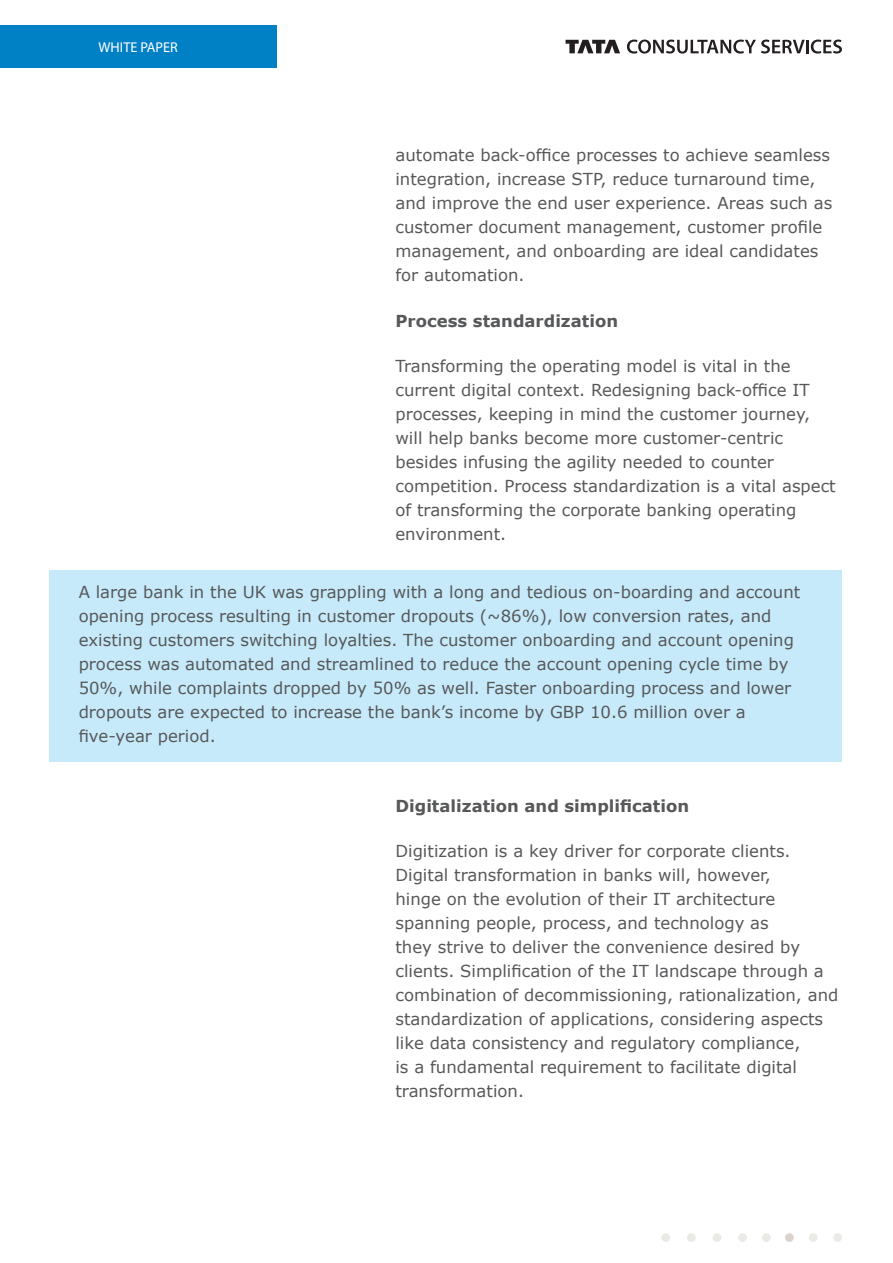
<style>
.page{position:relative;width:893px;height:1263px;background:#fff}
.page>*{position:absolute;margin:0;border:0;box-sizing:border-box;transform-origin:0 0}
.Para_Body{font:16.5px/24px "Verdana";color:#57585a}
.Callout{font:16.5px/24px "Verdana";color:#57585a}
.Para_Body-2{font:700 16.5px "Verdana";color:#57585a}
.t1{font:14.25px "Myriad Pro";color:#fff}
</style>
<div class="page">
<div style="left:50px;top:570px;width:792px;height:192px;background:#c6eafa"></div>
<svg style="left:566px;top:40px;width:54px;height:13px"></svg>
<svg style="left:627px;top:40px;width:215px;height:14px"></svg>
<div style="left:0;top:26px;width:276px;height:42px;background:#0080c5"></div>
<div style="left:713px;top:1233px;width:8px;height:9px;background:#eaeae5;border-radius:50%"></div>
<div style="left:687px;top:1233px;width:9px;height:9px;background:#eaeae5;border-radius:50%"></div>
<div style="left:661px;top:1233px;width:9px;height:9px;background:#eaeae5;border-radius:50%"></div>
<div style="left:738px;top:1233px;width:9px;height:9px;background:#eceae6;border-radius:50%"></div>
<div style="left:762px;top:1233px;width:9px;height:9px;background:#eceae6;border-radius:50%"></div>
<div style="left:785px;top:1233px;width:9px;height:9px;background:#dbd3cb;border-radius:50%"></div>
<div style="left:809px;top:1233px;width:8px;height:9px;background:#eceae6;border-radius:50%"></div>
<div style="left:833px;top:1233px;width:9px;height:9px;background:#eceae6;border-radius:50%"></div>
<p class="t1" style="left:99px;top:39px;width:81px">WHITE PAPER</p>
<p class="Para_Body" style="left:395px;top:143px;width:438px">automate back-office processes to achieve seamless integration, increase STP, reduce turnaround time, and improve the end user experience. Areas such as customer document management, customer profile management, and onboarding are ideal candidates for automation.</p>
<p class="Para_Body-2" style="left:395px;top:309px;width:224px">Process standardization</p>
<p class="Para_Body" style="left:395px;top:354px;width:442px">Transforming the operating model is vital in the current digital context. Redesigning back-office IT processes, keeping in mind the customer journey, will help banks become more customer-centric besides infusing the agility needed to counter competition. Process standardization is a vital aspect of transforming the corporate banking operating environment.</p>
<p class="Callout" style="left:79px;top:580px;width:723px">A large bank in the UK was grappling with a long and tedious on-boarding and account opening process resulting in customer dropouts (~86%), low conversion rates, and existing customers switching loyalties. The customer onboarding and account opening process was automated and streamlined to reduce the account opening cycle time by 50%, while complaints dropped by 50% as well. Faster onboarding process and lower dropouts are expected to increase the bank’s income by GBP 10.6 million over a five-year period.</p>
<p class="Para_Body-2" style="left:395px;top:794px;width:295px">Digitalization and simplification</p>
<p class="Para_Body" style="left:395px;top:839px;width:444px">Digitization is a key driver for corporate clients.<br>Digital transformation in banks will, however,<br>hinge on the evolution of their IT architecture spanning people, process, and technology as<br>they strive to deliver the convenience desired by clients. Simplification of the IT landscape through a combination of decommissioning, rationalization, and standardization of applications, considering aspects like data consistency and regulatory compliance,<br>is a fundamental requirement to facilitate digital transformation.</p>
</div>
